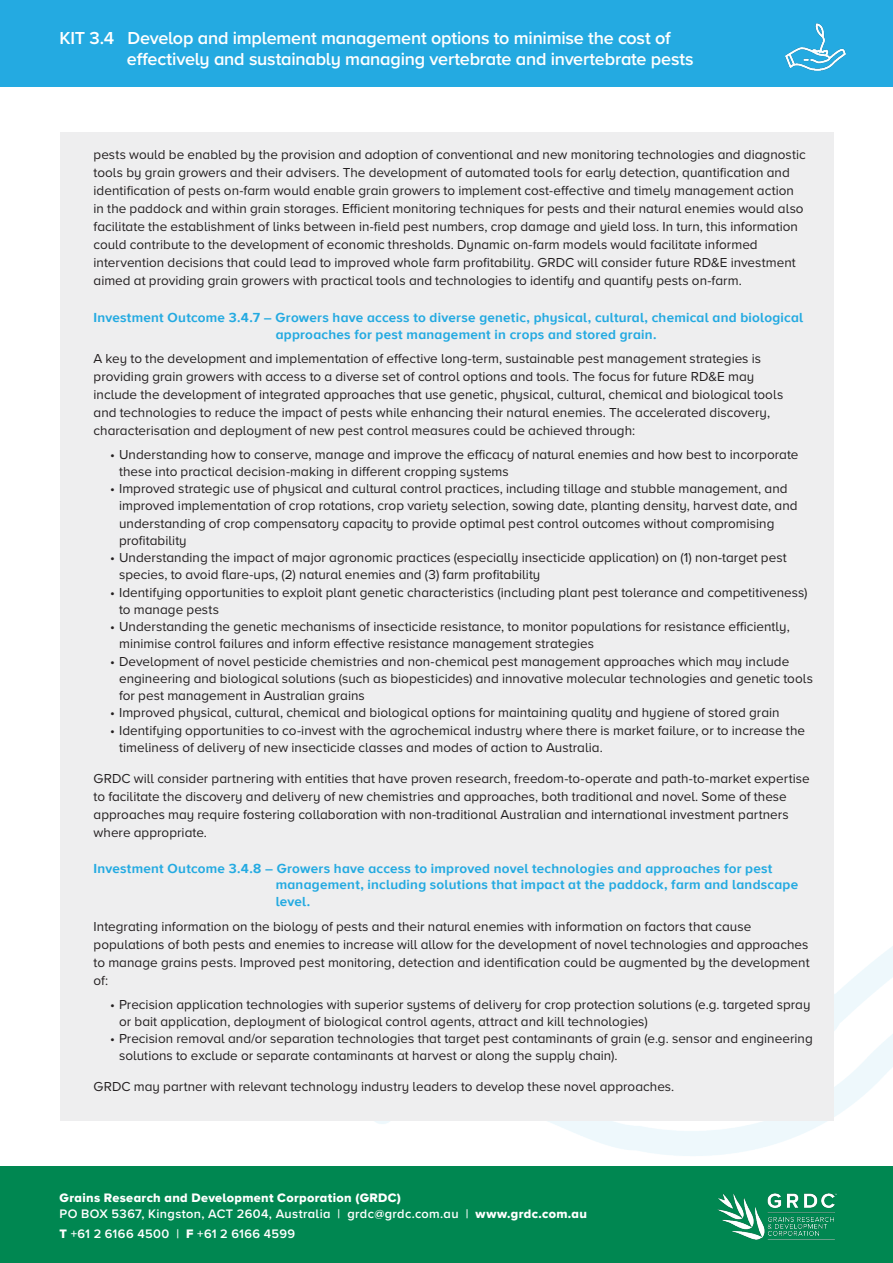
<style>
.page{position:relative;width:893px;height:1263px;background:#fff}
.page>*{position:absolute;margin:0;border:0;box-sizing:border-box;transform-origin:0 0}
.Banner_body_text{font:600 18px "Proxima Nova A";letter-spacing:-.01em;color:#fff}
.Body_text{font:13.5px/18px "Proxima Nova A";color:#231f20}
.Text_heading_2_-_col{font:700 13.5px/16.5px "Proxima Nova AW01";letter-spacing:.02em;color:#24aae1}
.t1{font:600 12.75px "Proxima Nova A";letter-spacing:.03em;color:#fff}
.t2{font:12.75px "Proxima Nova A Extrabld";letter-spacing:.025em;color:#fff}
.s1{font-family:"Proxima Nova A Extrabld";font-weight:400}
</style>
<div class="page">
<div style="left:60px;top:132px;width:773px;height:988px;background:#eeeeef"></div>
<div style="left:0;top:1166px;width:893px;height:97px;background:#008751"></div>
<img style="left:717px;top:1193px;width:120px;height:47px">
<div style="left:0;top:0;width:893px;height:86px;background:#24aae1"></div>
<img style="left:785px;top:23px;width:61px;height:48px">
<p class="Banner_body_text" style="left:60px;top:24px;width:613px">KIT 3.4 Develop and implement management options to minimise the cost of</p>
<p class="Banner_body_text" style="left:127px;top:46px;width:568px">effectively and sustainably managing vertebrate and invertebrate pests</p>
<p class="Body_text" style="left:94px;top:145px;width:714px">pests would be enabled by the provision and adoption of conventional and new monitoring technologies and diagnostic tools by grain growers and their advisers. The development of automated tools for early detection, quantification and identification of pests on-farm would enable grain growers to implement cost-effective and timely management action in the paddock and within grain storages. Efficient monitoring techniques for pests and their natural enemies would also facilitate the establishment of links between in-field pest numbers, crop damage and yield loss. In turn, this information could contribute to the development of economic thresholds. Dynamic on-farm models would facilitate informed intervention decisions that could lead to improved whole farm profitability. GRDC will consider future RD&amp;E investment aimed at providing grain growers with practical tools and technologies to identify and quantify pests on-farm.</p>
<p class="Text_heading_2_-_col" style="left:276px;top:309px;width:529px;text-indent:-182px">Investment Outcome 3.4.7 – Growers have access to diverse genetic, physical, cultural, chemical and biological approaches for pest management in crops and stored grain.</p>
<p class="Body_text" style="left:94px;top:349px;width:691px">A key to the development and implementation of effective long-term, sustainable pest management strategies is providing grain growers with access to a diverse set of control options and tools. The focus for future RD&amp;E may include the development of integrated approaches that use genetic, physical, cultural, chemical and biological tools and technologies to reduce the impact of pests while enhancing their natural enemies. The accelerated discovery, characterisation and deployment of new pest control measures could be achieved through:</p>
<p class="Body_text" style="left:119px;top:445px;width:681px;line-height:17.2px;text-indent:-9px">• Understanding how to conserve, manage and improve the efficacy of natural enemies and how best to incorporate these into practical decision-making in different cropping systems</p>
<p class="Body_text" style="left:119px;top:479px;width:680px;line-height:17.2px;text-indent:-9px">• Improved strategic use of physical and cultural control practices, including tillage and stubble management, and improved implementation of crop rotations, crop variety selection, sowing date, planting density, harvest date, and understanding of crop compensatory capacity to provide optimal pest control outcomes without compromising profitability</p>
<p class="Body_text" style="left:119px;top:548px;width:669px;line-height:17.2px;text-indent:-9px">• Understanding the impact of major agronomic practices (especially insecticide application) on (1) non-target pest species, to avoid flare-ups, (2) natural enemies and (3) farm profitability</p>
<p class="Body_text" style="left:119px;top:583px;width:690px;line-height:17.2px;text-indent:-9px">• Identifying opportunities to exploit plant genetic characteristics (including plant pest tolerance and competitiveness) to manage pests</p>
<p class="Body_text" style="left:119px;top:617px;width:672px;line-height:17.2px;text-indent:-9px">• Understanding the genetic mechanisms of insecticide resistance, to monitor populations for resistance efficiently, minimise control failures and inform effective resistance management strategies</p>
<p class="Body_text" style="left:119px;top:652px;width:695px;line-height:17.2px;text-indent:-9px">• Development of novel pesticide chemistries and non-chemical pest management approaches which may include engineering and biological solutions (such as biopesticides) and innovative molecular technologies and genetic tools for pest management in Australian grains</p>
<p class="Body_text" style="left:110px;top:703px;width:671px">• Improved physical, cultural, chemical and biological options for maintaining quality and hygiene of stored grain</p>
<p class="Body_text" style="left:119px;top:721px;width:687px;line-height:17.2px;text-indent:-9px">• Identifying opportunities to co-invest with the agrochemical industry where there is market failure, or to increase the timeliness of delivery of new insecticide classes and modes of action to Australia.</p>
<p class="Body_text" style="left:94px;top:769px;width:718px">GRDC will consider partnering with entities that have proven research, freedom-to-operate and path-to-market expertise to facilitate the discovery and delivery of new chemistries and approaches, both traditional and novel. Some of these approaches may require fostering collaboration with non-traditional Australian and international investment partners where appropriate.</p>
<p class="Text_heading_2_-_col" style="left:276px;top:860px;width:524px;text-indent:-182px">Investment Outcome 3.4.8 – Growers have access to improved novel technologies and approaches for pest management, including solutions that impact at the paddock, farm and landscape level.</p>
<p class="Body_text" style="left:94px;top:916px;width:718px">Integrating information on the biology of pests and their natural enemies with information on factors that cause populations of both pests and enemies to increase will allow for the development of novel technologies and approaches to manage grains pests. Improved pest monitoring, detection and identification could be augmented by the development of:</p>
<p class="Body_text" style="left:119px;top:995px;width:693px;line-height:17.2px;text-indent:-9px">• Precision application technologies with superior systems of delivery for crop protection solutions (e.g. targeted spray or bait application, deployment of biological control agents, attract and kill technologies)</p>
<p class="Body_text" style="left:119px;top:1029px;width:695px;line-height:17.2px;text-indent:-9px">• Precision removal and/or separation technologies that target pest contaminants of grain (e.g. sensor and engineering solutions to exclude or separate contaminants at harvest or along the supply chain).</p>
<p class="Body_text" style="left:94px;top:1077px;width:582px">GRDC may partner with relevant technology industry leaders to develop these novel approaches.</p>
<p class="t2" style="left:60px;top:1188px;width:343px">Grains Research and Development Corporation (GRDC)</p>
<p class="t1" style="left:60px;top:1204px;width:529px">PO BOX 5367, Kingston, ACT 2604, Australia | grdc@grdc.com.au | <span class="s1">www.grdc.com.au</span></p>
<p class="t1" style="left:60px;top:1224px;width:237px"><span class="s1">T</span> +61 2 6166 4500 | <span class="s1">F</span> +61 2 6166 4599</p>
</div>
